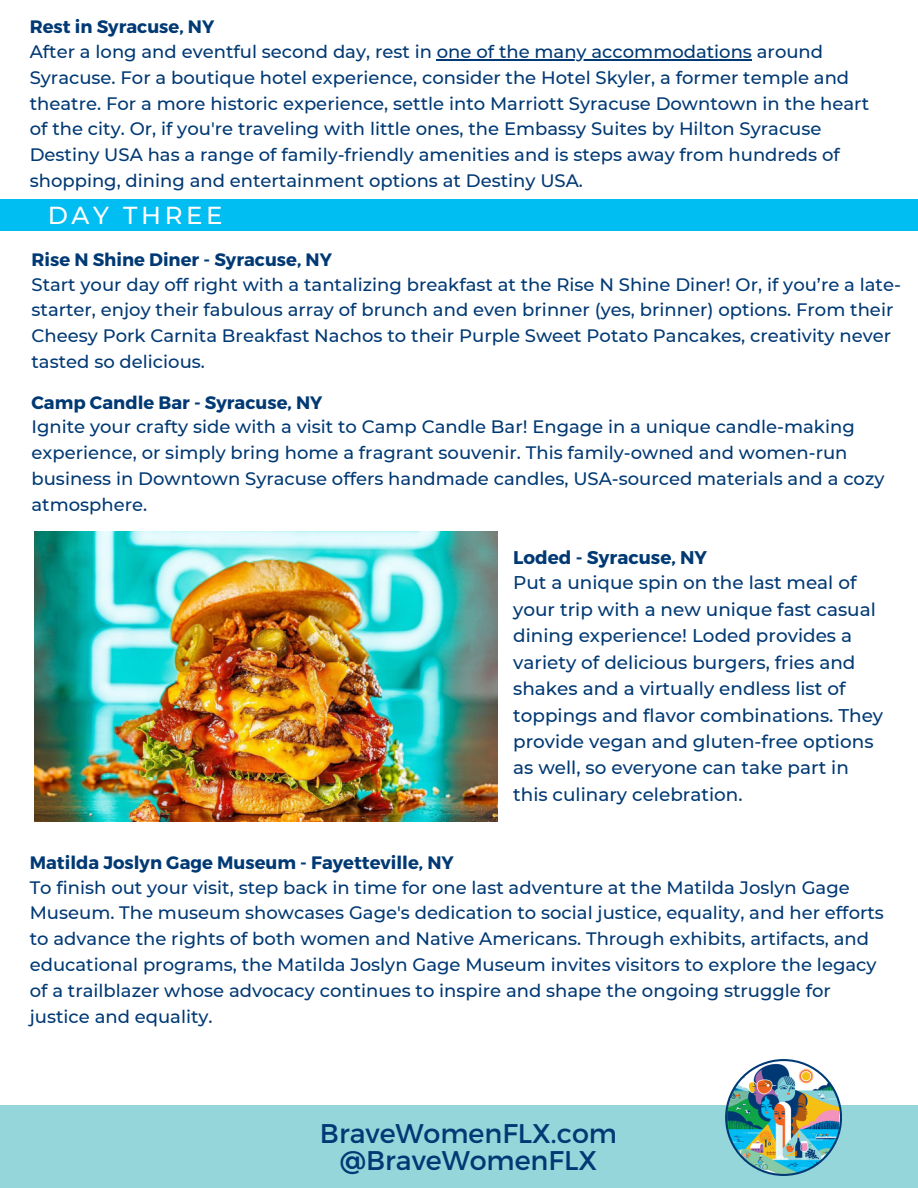
<style>
.page{position:relative;width:918px;height:1188px;background:#fff}
.page>*{position:absolute;margin:0;border:0;box-sizing:border-box;transform-origin:0 0}
.t1{font:27px "Montserrat";color:#003974}
.t2{font:500 24.45px "Montserrat";letter-spacing:.15em;color:#fefeff}
.t3{font:500 18.45px/26.4px "Montserrat";color:#003974}
.t4{font:700 18.45px "Montserrat";color:#003974}
.t5{font:500 18px/25.8px "Montserrat";color:#003974}
.t6{font:700 18px "Montserrat";color:#003974}
</style>
<div class="page">
<div style="left:0;top:1106px;width:918px;height:82px;background:#94d6da"></div>
<svg style="left:725px;top:1059px;width:117px;height:117px"></svg>
<img style="left:727px;top:1061px;width:113px;height:113px;border-radius:50%">
<hr style="left:437px;top:59px;width:315px;height:1px;background:#003974">
<div style="left:0;top:199px;width:918px;height:32px;background:#00bdf2"></div>
<img style="left:34px;top:532px;width:464px;height:290px">
<p class="t6" style="left:30px;top:15px;width:186px">Rest in Syracuse, NY</p>
<p class="t5" style="left:30px;top:38px;width:841px">After a long and eventful second day, rest in one of the many accommodations around Syracuse. For a boutique hotel experience, consider the Hotel Skyler, a former temple and theatre. For a more historic experience, settle into Marriott Syracuse Downtown in the heart of the city. Or, if you're traveling with little ones, the Embassy Suites by Hilton Syracuse Destiny USA has a range of family-friendly amenities and is steps away from hundreds of shopping, dining and entertainment options at Destiny USA.</p>
<p class="t2" style="left:48px;top:200px;width:177px">DAY THREE</p>
<p class="t6" style="left:32px;top:248px;width:302px">Rise N Shine Diner - Syracuse, NY</p>
<p class="t5" style="left:32px;top:271px;width:871px">Start your day off right with a tantalizing breakfast at the Rise N Shine Diner! Or, if you’re a late&shy;starter, enjoy their fabulous array of brunch and even brinner (yes, brinner) options. From their Cheesy Pork Carnita Breakfast Nachos to their Purple Sweet Potato Pancakes, creativity never tasted so delicious.</p>
<p class="t6" style="left:32px;top:390px;width:292px">Camp Candle Bar - Syracuse, NY</p>
<p class="t5" style="left:32px;top:414px;width:854px">Ignite your crafty side with a visit to Camp Candle Bar! Engage in a unique candle-making experience, or simply bring home a fragrant souvenir. This family-owned and women-run business in Downtown Syracuse offers handmade candles, USA-sourced materials and a cozy atmosphere.</p>
<p class="t4" style="left:513px;top:545px;width:195px">Loded - Syracuse, NY</p>
<p class="t3" style="left:513px;top:569px;width:372px">Put a unique spin on the last meal of your trip with a new unique fast casual dining experience! Loded provides a variety of delicious burgers, fries and shakes and a virtually endless list of toppings and flavor combinations. They provide vegan and gluten-free options as well, so everyone can take part in this culinary celebration.</p>
<p class="t6" style="left:30px;top:851px;width:426px">Matilda Joslyn Gage Museum - Fayetteville, NY</p>
<p class="t5" style="left:30px;top:874px;width:856px">To finish out your visit, step back in time for one last adventure at the Matilda Joslyn Gage Museum. The museum showcases Gage's dedication to social justice, equality, and her efforts to advance the rights of both women and Native Americans. Through exhibits, artifacts, and educational programs, the Matilda Joslyn Gage Museum invites visitors to explore the legacy of a trailblazer whose advocacy continues to inspire and shape the ongoing struggle for justice and equality.</p>
<p class="t1" style="left:320px;top:1116px;width:299px">BraveWomenFLX.com</p>
<p class="t1" style="left:340px;top:1143px;width:259px">@BraveWomenFLX</p>
</div>
